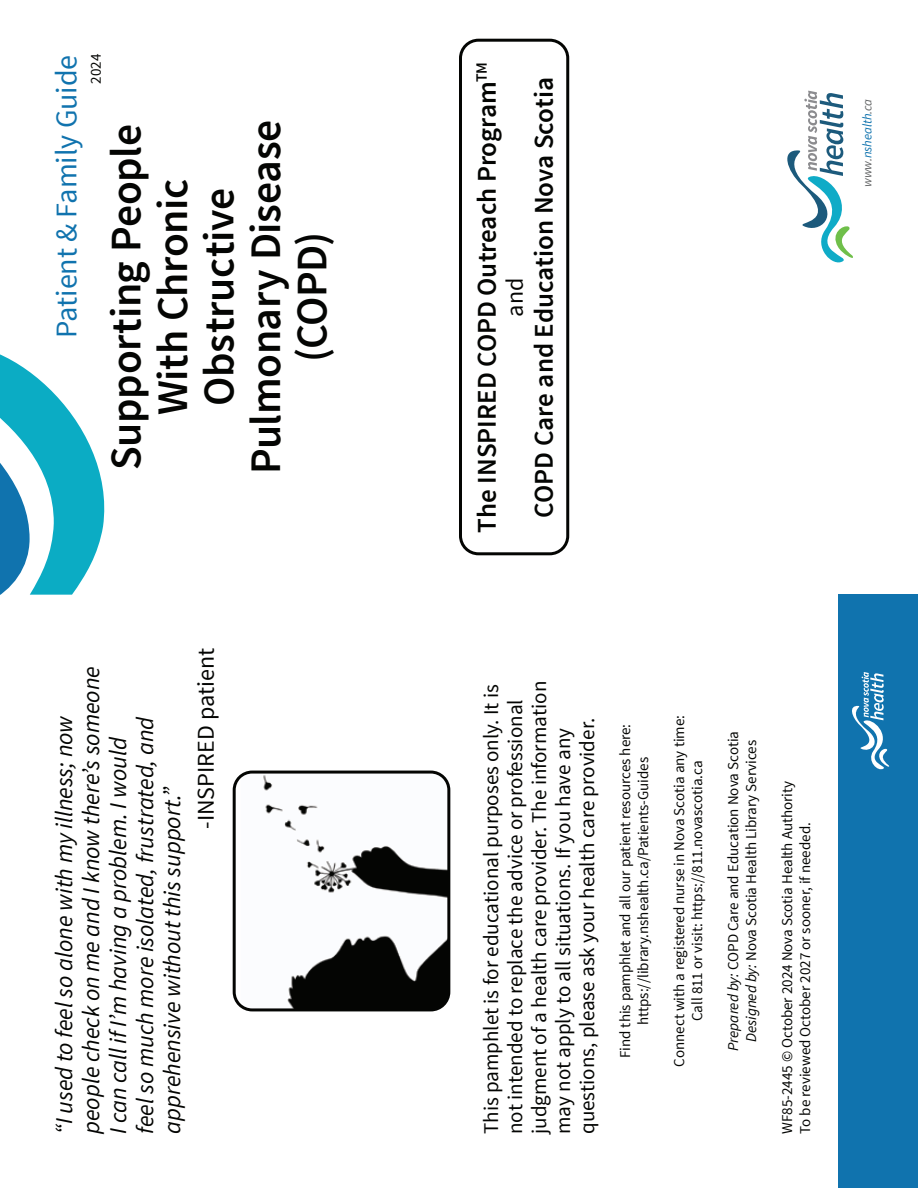
<style>
.page{position:relative;width:918px;height:1188px;background:#fff}
.page>*{position:absolute;margin:0;border:0;box-sizing:border-box;transform-origin:0 0}
.t1{font:600 43.5px/46.5px "Source Sans Pro";letter-spacing:-.01em;color:#040503;text-align:center}
.t2{font:30px "Source Sans Pro";color:#1073ae}
.t3{font:600 27px "Source Sans Pro";color:#040503}
.t4{font:italic 24px/27px "Source Sans Pro";color:#040503}
.t5{font:24px "Source Sans Pro";color:#040503}
.t6{font:21px/24px "Source Sans Pro";color:#040503}
.t7{font:15px/18px "Source Sans Pro";color:#040503;text-align:center}
.t8{font:italic 12.75px "Source Sans Pro";letter-spacing:-.01em;color:#1073ae}
.s1{color:#636566}
.s2{font-style:italic}
</style>
<div class="page">
<div style="left:459px;top:39px;width:110px;height:516px;border:3px solid #040503;border-radius:18px"></div>
<svg style="left:0;top:354px;width:105px;height:240px"></svg>
<svg style="left:787px;top:91px;width:66px;height:171px"></svg>
<svg style="left:233px;top:771px;width:217px;height:240px"></svg>
<div style="left:838px;top:594px;width:80px;height:594px;background:#1073ae"></div>
<svg style="left:852px;top:672px;width:37px;height:97px"></svg>
<h2 class="t2" style="left:47px;top:338px;width:285px;rotate:-90deg">Patient &amp; Family Guide</h2>
<p class="t7" style="left:87px;top:84px;width:31px;rotate:-90deg">2024</p>
<h1 class="t1" style="left:102px;top:474px;width:356px;rotate:-90deg">Supporting People<br>With Chronic<br>Obstructive<br>Pulmonary Disease (COPD)</h1>
<h3 class="t4" style="left:50px;top:1134px;width:469px;rotate:-90deg">“I used to feel so alone with my illness; now people check on me and I know there’s someone I can call if I’m having a problem. I would<br>feel so much more isolated, frustrated, and apprehensive without this support.”</h3>
<h3 class="t5" style="left:190px;top:829px;width:182px;rotate:-90deg">-INSPIRED patient</h3>
<h3 class="t3" style="left:469px;top:533px;width:472px;rotate:-90deg">The INSPIRED COPD Outreach Program<sup>TM</sup></h3>
<h3 class="t5" style="left:499px;top:317px;width:40px;rotate:-90deg">and</h3>
<h3 class="t3" style="left:526px;top:518px;width:442px;rotate:-90deg">COPD Care and Education Nova Scotia</h3>
<p class="t8" style="left:859px;top:187px;width:90px;rotate:-90deg"><span class="s1">www.</span>nshealth<span class="s1">.ca</span></p>
<p class="t6" style="left:479px;top:1134px;width:455px;rotate:-90deg">This pamphlet is for educational purposes only. It is not intended to replace the advice or professional judgment of a health care provider. The information may not apply to all situations. If you have any questions, please ask your health care provider.</p>
<p class="t7" style="left:616px;top:1058px;width:336px;rotate:-90deg">Find this pamphlet and all our patient resources here: https://library.nshealth.ca/Patients-Guides</p>
<p class="t7" style="left:670px;top:1067px;width:353px;rotate:-90deg">Connect with a registered nurse in Nova Scotia any time:<br>Call 811 or visit: https://811.novascotia.ca</p>
<p class="t7" style="left:724px;top:1051px;width:322px;rotate:-90deg"><span class="s2">Prepared by:</span> COPD Care and Education Nova Scotia<br><span class="s2">Designed by:</span> Nova Scotia Health Library Services</p>
<p class="t7" style="left:778px;top:1134px;width:355px;text-align:left;rotate:-90deg">WF85-2445 © October 2024 Nova Scotia Health Authority<br>To be reviewed October 2027 or sooner, if needed.</p>
</div>
